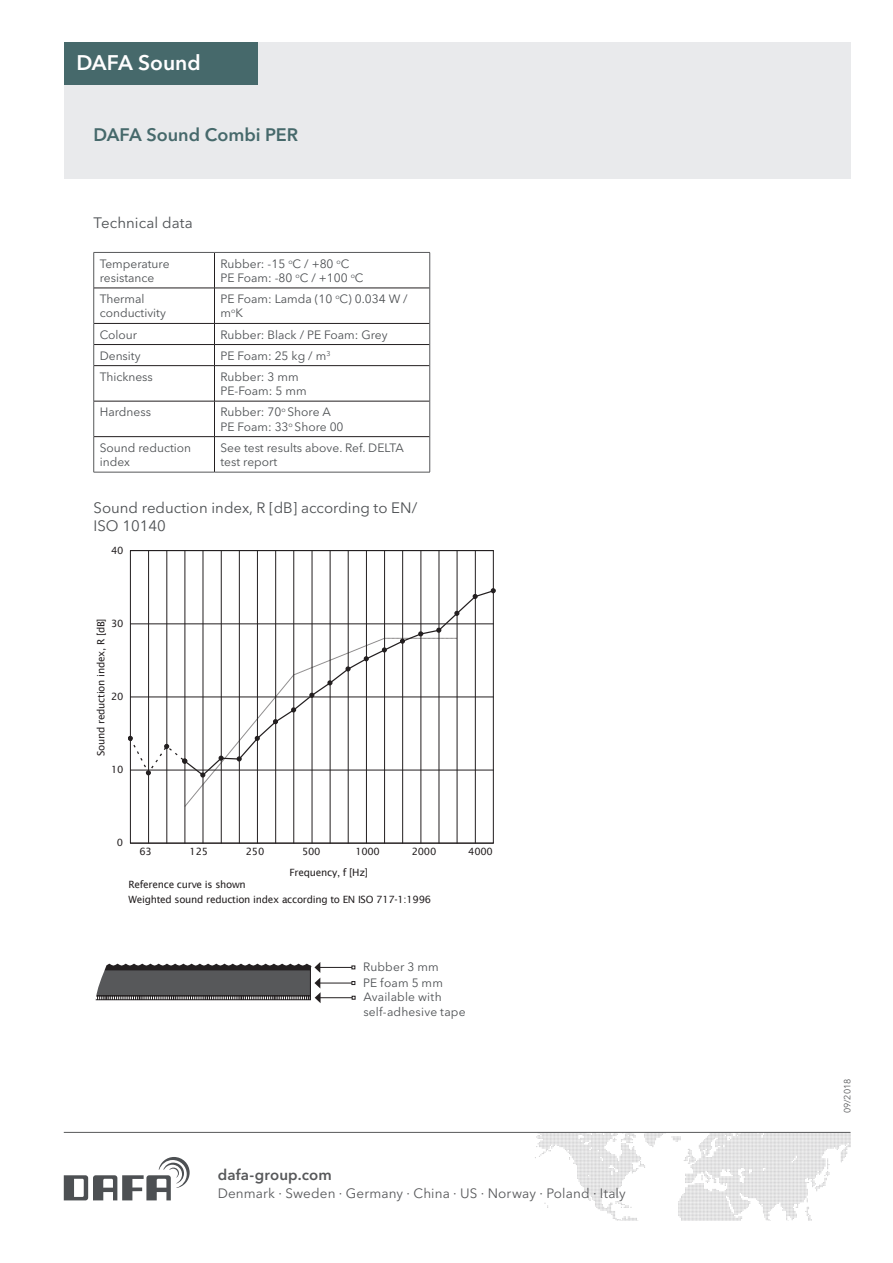
<style>
.page{position:relative;width:893px;height:1263px;background:#fff}
.page>*{position:absolute;margin:0;border:0;box-sizing:border-box;transform-origin:0 0}
.t1{font:600 21px "Avenir Next LT Pro";color:#fff}
.t2{font:600 18px "Avenir Next LT Pro";color:#46696b}
.t3{font:15px/18px "Avenir Next LT Pro";color:#4d5053}
.t4{font:600 15px "Avenir Next LT Pro";letter-spacing:.01em;color:#57585a}
.t5{font:13.5px "Avenir Next LT Pro";letter-spacing:.01em;color:#57585a}
.t6{font:12px/14.4px "Avenir Next LT Pro";color:#4d5053}
.t7{font:10.05px/15.3px "Lucida Sans";letter-spacing:-.025em;color:#231f20}
.t8{font:9px "Avenir Next LT Pro";color:#57585a}
</style>
<div class="page">
<div style="left:64px;top:43px;width:786px;height:136px;background:#e9eaec"></div>
<div style="left:64px;top:43px;width:193px;height:42px;background:#46696b"></div>
<img style="left:535px;top:1133px;width:315px;height:87px">
<svg style="left:64px;top:1157px;width:126px;height:43px"></svg>
<hr style="left:64px;top:1132px;width:786px;height:1px;background:#57585a">
<hr style="left:214px;top:253px;width:1px;height:35px;background:#231f20">
<hr style="left:94px;top:288px;width:120px;height:1px;background:#231f20">
<hr style="left:214px;top:288px;width:216px;height:1px;background:#231f20">
<hr style="left:214px;top:288px;width:1px;height:35px;background:#231f20">
<hr style="left:94px;top:323px;width:120px;height:1px;background:#231f20">
<hr style="left:214px;top:323px;width:216px;height:1px;background:#231f20">
<hr style="left:94px;top:344px;width:120px;height:1px;background:#231f20">
<hr style="left:214px;top:344px;width:216px;height:1px;background:#231f20">
<svg style="left:214px;top:324px;width:1px;height:41px"></svg>
<hr style="left:94px;top:365px;width:120px;height:1px;background:#231f20">
<hr style="left:214px;top:365px;width:216px;height:1px;background:#231f20">
<hr style="left:214px;top:366px;width:1px;height:35px;background:#231f20">
<hr style="left:94px;top:401px;width:120px;height:1px;background:#231f20">
<hr style="left:214px;top:401px;width:216px;height:1px;background:#231f20">
<hr style="left:214px;top:401px;width:1px;height:35px;background:#231f20">
<hr style="left:94px;top:436px;width:120px;height:1px;background:#231f20">
<hr style="left:214px;top:436px;width:216px;height:1px;background:#231f20">
<hr style="left:214px;top:437px;width:1px;height:35px;background:#231f20">
<hr style="left:94px;top:252px;width:120px;height:1px;background:#57585a">
<hr style="left:93px;top:253px;width:1px;height:35px;background:#57585a">
<hr style="left:214px;top:252px;width:216px;height:1px;background:#57585a">
<hr style="left:429px;top:253px;width:1px;height:35px;background:#57585a">
<hr style="left:93px;top:288px;width:1px;height:35px;background:#57585a">
<hr style="left:429px;top:288px;width:1px;height:35px;background:#57585a">
<svg style="left:93px;top:323px;width:1px;height:43px"></svg>
<svg style="left:429px;top:323px;width:1px;height:43px"></svg>
<hr style="left:93px;top:366px;width:1px;height:35px;background:#57585a">
<hr style="left:429px;top:366px;width:1px;height:35px;background:#57585a">
<hr style="left:93px;top:401px;width:1px;height:36px;background:#57585a">
<hr style="left:429px;top:401px;width:1px;height:36px;background:#57585a">
<hr style="left:93px;top:437px;width:1px;height:35px;background:#57585a">
<hr style="left:429px;top:437px;width:1px;height:35px;background:#57585a">
<hr style="left:94px;top:472px;width:120px;height:1px;background:#57585a">
<hr style="left:214px;top:472px;width:216px;height:1px;background:#57585a">
<hr style="left:130px;top:697px;width:363px;height:1px;background:#231f20">
<hr style="left:130px;top:624px;width:363px;height:1px;background:#231f20">
<hr style="left:148px;top:551px;width:1px;height:292px;background:#231f20">
<hr style="left:167px;top:551px;width:1px;height:292px;background:#231f20">
<hr style="left:185px;top:551px;width:1px;height:292px;background:#231f20">
<hr style="left:203px;top:551px;width:1px;height:292px;background:#231f20">
<hr style="left:221px;top:551px;width:1px;height:292px;background:#231f20">
<hr style="left:239px;top:551px;width:1px;height:292px;background:#231f20">
<hr style="left:257px;top:551px;width:1px;height:292px;background:#231f20">
<hr style="left:275px;top:551px;width:1px;height:292px;background:#231f20">
<hr style="left:293px;top:551px;width:1px;height:292px;background:#231f20">
<hr style="left:312px;top:551px;width:1px;height:292px;background:#231f20">
<hr style="left:330px;top:551px;width:1px;height:292px;background:#231f20">
<hr style="left:348px;top:551px;width:1px;height:292px;background:#231f20">
<hr style="left:366px;top:551px;width:1px;height:292px;background:#231f20">
<hr style="left:384px;top:551px;width:1px;height:292px;background:#231f20">
<hr style="left:402px;top:551px;width:1px;height:292px;background:#231f20">
<hr style="left:421px;top:551px;width:1px;height:292px;background:#231f20">
<hr style="left:439px;top:551px;width:1px;height:292px;background:#231f20">
<hr style="left:457px;top:551px;width:1px;height:292px;background:#231f20">
<hr style="left:475px;top:551px;width:1px;height:292px;background:#231f20">
<hr style="left:130px;top:843px;width:363px;height:1px;background:#231f20">
<svg style="left:183px;top:589px;width:312px;height:188px"></svg>
<svg style="left:184px;top:638px;width:273px;height:169px"></svg>
<svg style="left:200px;top:772px;width:5px;height:5px"></svg>
<svg style="left:219px;top:756px;width:5px;height:5px"></svg>
<svg style="left:237px;top:756px;width:5px;height:5px"></svg>
<svg style="left:255px;top:736px;width:5px;height:5px"></svg>
<svg style="left:273px;top:719px;width:5px;height:5px"></svg>
<svg style="left:291px;top:707px;width:5px;height:5px"></svg>
<svg style="left:309px;top:693px;width:5px;height:5px"></svg>
<svg style="left:327px;top:680px;width:5px;height:5px"></svg>
<svg style="left:345px;top:666px;width:6px;height:5px"></svg>
<svg style="left:364px;top:656px;width:5px;height:5px"></svg>
<svg style="left:382px;top:647px;width:5px;height:5px"></svg>
<svg style="left:400px;top:639px;width:5px;height:5px"></svg>
<svg style="left:418px;top:631px;width:5px;height:5px"></svg>
<svg style="left:436px;top:628px;width:5px;height:5px"></svg>
<svg style="left:454px;top:611px;width:5px;height:5px"></svg>
<svg style="left:473px;top:594px;width:5px;height:5px"></svg>
<svg style="left:491px;top:588px;width:4px;height:5px"></svg>
<svg style="left:128px;top:736px;width:59px;height:39px"></svg>
<hr style="left:319px;top:967px;width:33px;height:1px;background:#231f20">
<hr style="left:319px;top:983px;width:33px;height:1px;background:#231f20">
<hr style="left:320px;top:997px;width:32px;height:1px;background:#231f20">
<svg style="left:95px;top:962px;width:226px;height:41px"></svg>
<p class="t1" style="left:77px;top:50px;width:126px">DAFA Sound</p>
<p class="t2" style="left:94px;top:124px;width:206px">DAFA Sound Combi PER</p>
<p class="t3" style="left:94px;top:214px;width:101px">Technical data</p>
<p class="t6" style="left:100px;top:256px;width:71px">Temperature resistance</p>
<p class="t6" style="left:220px;top:256px;width:145px">Rubber: -15 <sup>o</sup>C / +80 <sup>o</sup>C<br>PE Foam: -80 <sup>o</sup>C / +100 <sup>o</sup>C</p>
<p class="t6" style="left:100px;top:292px;width:68px">Thermal conductivity</p>
<p class="t6" style="left:220px;top:292px;width:189px">PE Foam: Lamda (10 <sup>o</sup>C) 0.034 W / m<sup>o</sup>K</p>
<p class="t6" style="left:100px;top:327px;width:39px">Colour</p>
<p class="t6" style="left:220px;top:327px;width:169px">Rubber: Black / PE Foam: Grey</p>
<p class="t6" style="left:100px;top:348px;width:42px">Density</p>
<p class="t6" style="left:220px;top:348px;width:111px">PE Foam: 25 kg / m<sup>3</sup></p>
<p class="t6" style="left:100px;top:369px;width:55px">Thickness</p>
<p class="t6" style="left:220px;top:369px;width:88px">Rubber: 3 mm<br>PE-Foam: 5 mm</p>
<p class="t6" style="left:100px;top:405px;width:53px">Hardness</p>
<p class="t6" style="left:220px;top:405px;width:125px">Rubber: 70<sup>o</sup> Shore A<br>PE Foam: 33<sup>o</sup> Shore 00</p>
<p class="t6" style="left:100px;top:440px;width:93px">Sound reduction index</p>
<p class="t6" style="left:220px;top:440px;width:185px">See test results above. Ref. DELTA test report</p>
<p class="t3" style="left:94px;top:499px;width:325px">Sound reduction index, R [dB] according to EN/<br>ISO 10140</p>
<p class="t7" style="left:111px;top:542px;width:14px">40</p>
<p class="t7" style="left:93px;top:756px;width:139px;rotate:-90deg">Sound reduction index, R [dB]</p>
<p class="t7" style="left:111px;top:616px;width:14px">30</p>
<p class="t7" style="left:111px;top:689px;width:14px">20</p>
<p class="t7" style="left:111px;top:762px;width:14px">10</p>
<p class="t7" style="left:117px;top:835px;width:8px">0</p>
<p class="t7" style="left:140px;top:843px;width:14px">63</p>
<p class="t7" style="left:190px;top:843px;width:20px">125</p>
<p class="t7" style="left:246px;top:843px;width:20px">250</p>
<p class="t7" style="left:302px;top:843px;width:20px">500</p>
<p class="t7" style="left:355px;top:843px;width:26px">1000</p>
<p class="t7" style="left:412px;top:843px;width:26px">2000</p>
<p class="t7" style="left:468px;top:843px;width:26px">4000</p>
<p class="t7" style="left:290px;top:864px;width:80px">Frequency, f [Hz]</p>
<p class="t7" style="left:128px;top:876px;width:304px">Reference curve is shown<br>Weighted sound reduction index according to EN ISO 717-1:1996</p>
<p class="t6" style="left:363px;top:960px;width:77px">Rubber 3 mm</p>
<p class="t6" style="left:363px;top:975px;width:81px">PE foam 5 mm</p>
<p class="t6" style="left:363px;top:990px;width:80px">Available with</p>
<p class="t6" style="left:363px;top:1004px;width:104px">self-adhesive tape</p>
<p class="t4" style="left:218px;top:1165px;width:116px">dafa-group.com</p>
<p class="t5" style="left:218px;top:1185px;width:410px">Denmark · Sweden · Germany · China · US · Norway · Poland · Italy</p>
<p class="t8" style="left:842px;top:1113px;width:36px;rotate:-90deg">09/2018</p>
</div>
